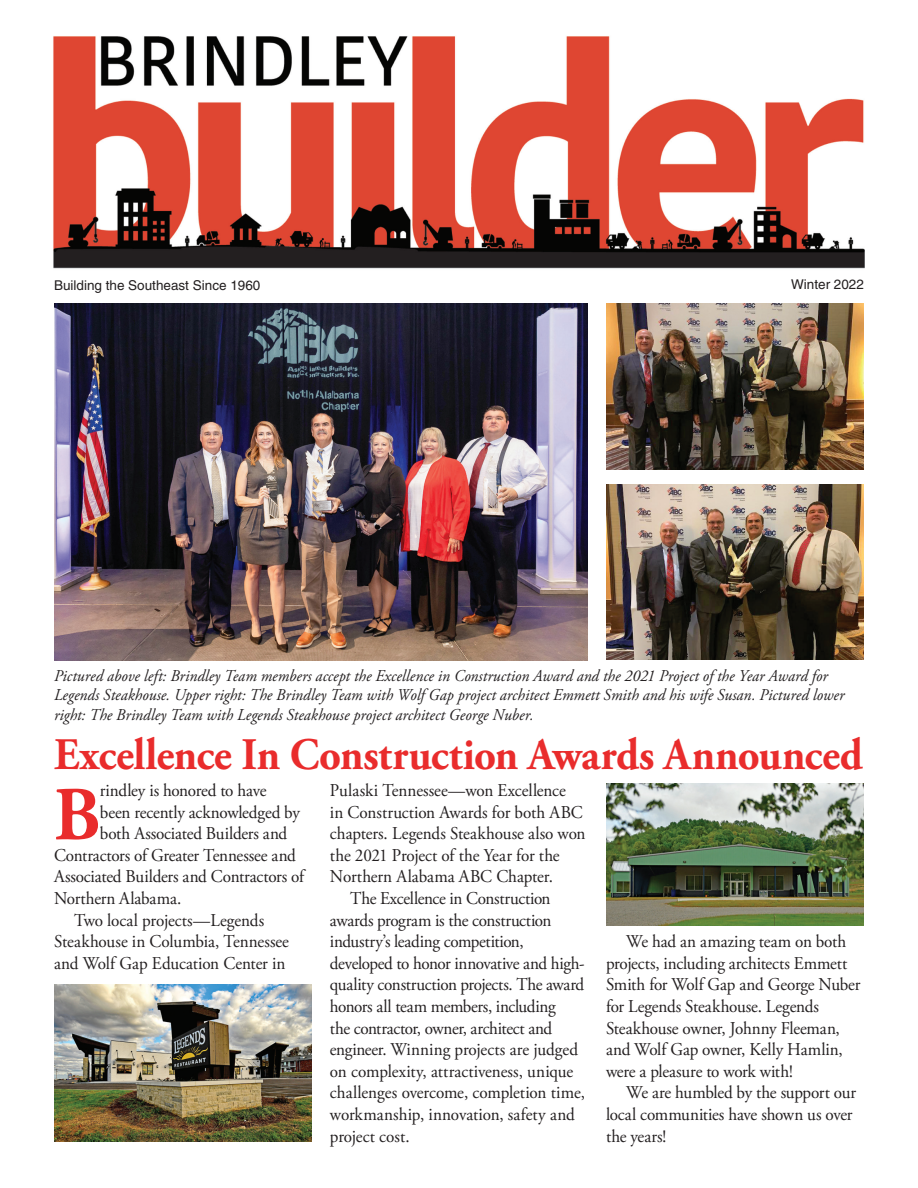
<style>
.page{position:relative;width:918px;height:1188px;background:#fff}
.page>*{position:absolute;margin:0;border:0;box-sizing:border-box;transform-origin:0 0}
.t1{font:700 76.2px "Adobe Garamond Pro";color:#e92c2c;scale:.95 1}
.t2{font:700 45px "Adobe Garamond Pro";letter-spacing:-.005em;color:#e92c2c;scale:.95 1}
.t3{font:18px/21.6px "Adobe Garamond Pro";letter-spacing:-.01em;color:#231f20;scale:.95 1}
.t4{font:italic 16.5px/19.8px "Adobe Garamond Pro";letter-spacing:.005em;color:#231f20;scale:.95 1}
.t5{font:13.5px "Helvetica";color:#231f20}
</style>
<div class="page">
<img style="left:53px;top:36px;width:811px;height:233px">
<img style="left:54px;top:304px;width:534px;height:357px">
<img style="left:606px;top:304px;width:258px;height:166px">
<img style="left:606px;top:484px;width:258px;height:176px">
<img style="left:54px;top:985px;width:258px;height:156px">
<img style="left:606px;top:783px;width:258px;height:143px">
<p class="t5" style="left:54px;top:277px;width:208px">Building the Southeast Since 1960</p>
<p class="t5" style="left:791px;top:277px;width:74px">Winter 2022</p>
<p class="t4" style="left:54px;top:666px;width:834px">Pictured above left: Brindley Team members accept the Excellence in Construction Award and the 2021 Project of the Year Award for<br>Legends Steakhouse. Upper right: The Brindley Team with Wolf Gap project architect Emmett Smith and his wife Susan. Pictured lower right: The Brindley Team with Legends Steakhouse project architect George Nuber.</p>
<h2 class="t2" style="left:54px;top:728px;width:853px">Excellence In Construction Awards Announced</h2>
<h1 class="t1" style="left:54px;top:771px;width:50px">B</h1>
<p class="t3" style="left:100px;top:780px;width:177px">rindley is honored to have</p>
<p class="t3" style="left:330px;top:780px;width:250px">Pulaski Tennessee—won Excellence</p>
<p class="t3" style="left:330px;top:802px;width:268px">in Construction Awards for both ABC</p>
<p class="t3" style="left:330px;top:823px;width:271px">chapters. Legends Steakhouse also won</p>
<p class="t3" style="left:330px;top:845px;width:243px">the 2021 Project of the Year for the</p>
<p class="t3" style="left:330px;top:867px;width:236px">Northern Alabama ABC Chapter.</p>
<p class="t3" style="left:350px;top:888px;width:212px">The Excellence in Construction</p>
<p class="t3" style="left:330px;top:910px;width:235px">awards program is the construction</p>
<p class="t3" style="left:330px;top:931px;width:205px">industry’s leading competition,</p>
<p class="t3" style="left:330px;top:953px;width:270px">developed to honor innovative and high-</p>
<p class="t3" style="left:330px;top:975px;width:269px">quality construction projects. The award</p>
<p class="t3" style="left:330px;top:996px;width:239px">honors all team members, including</p>
<p class="t3" style="left:330px;top:1018px;width:236px">the contractor, owner, architect and</p>
<p class="t3" style="left:330px;top:1039px;width:263px">engineer. Winning projects are judged</p>
<p class="t3" style="left:330px;top:1061px;width:257px">on complexity, attractiveness, unique</p>
<p class="t3" style="left:330px;top:1083px;width:270px">challenges overcome, completion time,</p>
<p class="t3" style="left:330px;top:1104px;width:259px">workmanship, innovation, safety and</p>
<p class="t3" style="left:330px;top:1126px;width:85px">project cost.</p>
<p class="t3" style="left:100px;top:802px;width:212px">been recently acknowledged by</p>
<p class="t3" style="left:100px;top:823px;width:199px">both Associated Builders and</p>
<p class="t3" style="left:54px;top:845px;width:256px">Contractors of Greater Tennessee and</p>
<p class="t3" style="left:54px;top:867px;width:265px">Associated Builders and Contractors of</p>
<p class="t3" style="left:54px;top:888px;width:135px">Northern Alabama.</p>
<p class="t3" style="left:74px;top:910px;width:201px">Two local projects—Legends</p>
<p class="t3" style="left:54px;top:931px;width:249px">Steakhouse in Columbia, Tennessee</p>
<p class="t3" style="left:54px;top:953px;width:245px">and Wolf Gap Education Center in</p>
<p class="t3" style="left:606px;top:931px;width:269px;text-indent:20px">We had an amazing team on both projects, including architects Emmett Smith for Wolf Gap and George Nuber for Legends Steakhouse. Legends Steakhouse owner, Johnny Fleeman, and Wolf Gap owner, Kelly Hamlin, were a pleasure to work with!</p>
<p class="t3" style="left:606px;top:1083px;width:265px;text-indent:20px">We are humbled by the support our local communities have shown us over the years!</p>
</div>
